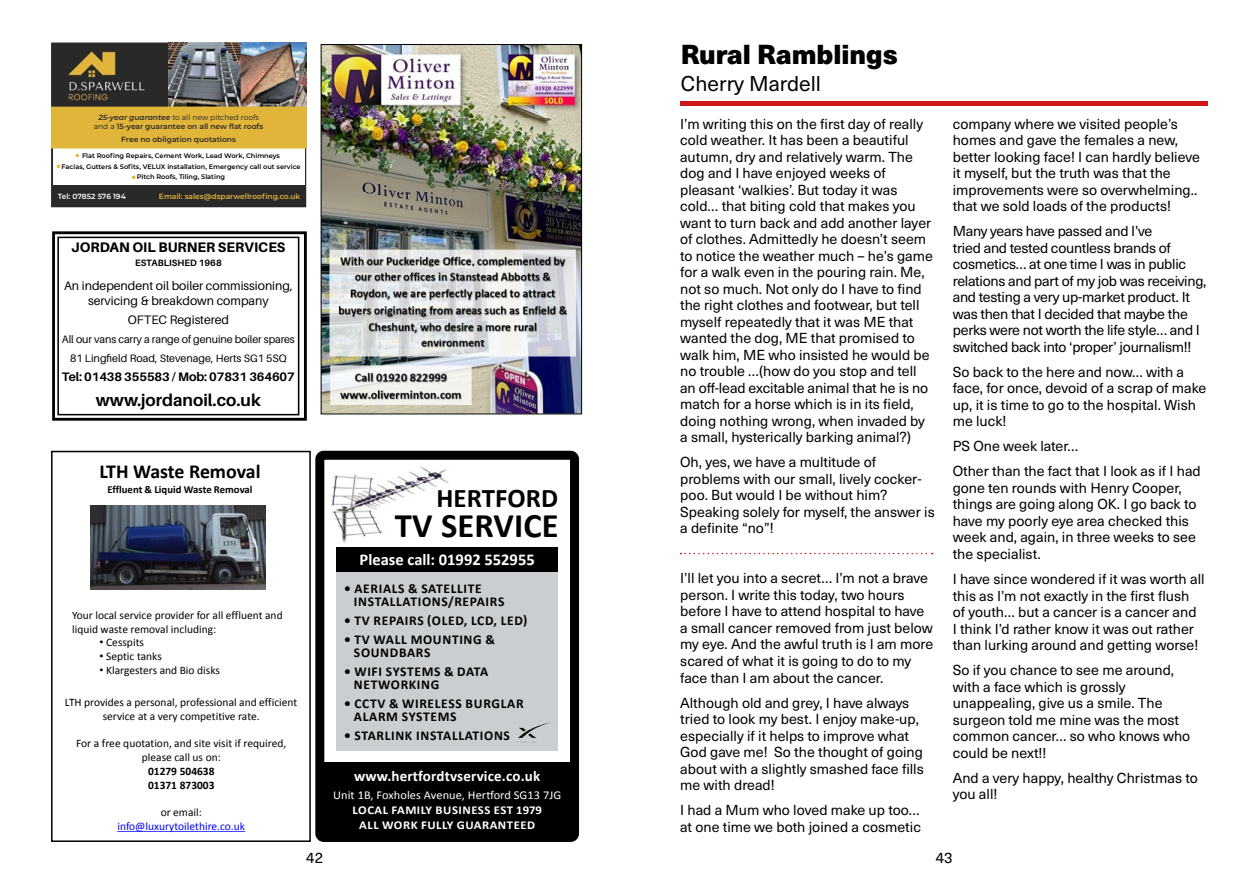
<style>
.page{position:relative;width:1259px;height:893px;background:#fff}
.page>*{position:absolute;margin:0;border:0;box-sizing:border-box;transform-origin:0 0}
.t1{font:700 34.5px "Calibri";letter-spacing:.005em;color:#000}
.t2{font:900 27px "Neue Haas Unica W1 G";color:#000}
.t3{font:700 27px "Calibri";letter-spacing:.005em;color:#000}
.t4{font:21px "Neue Haas Unica W1 G";color:#000}
.t5{font:700 19.8px "Calibri";letter-spacing:-.005em;color:#000}
.t6{font:700 16.95px "Aileron";color:#000}
.t7{font:700 16.5px "Calibri";color:#fff}
.t8{font:700 15px "Calibri";letter-spacing:.01em;color:#fff}
.t9{font:15px "Neue Haas Unica W1 G";color:#000}
.t10{font:14.25px/16.5px "Neue Haas Unica W1 G";color:#000}
.t11{font:14.25px/16.5px "Neue Haas Unica W1 G";letter-spacing:-.02em;color:#000}
.t12{font:800 13.8px "Aileron";color:#000}
.t13{font:700 13.5px/12.8px "Calibri";letter-spacing:.05em;color:#000}
.t14{font:12.3px/14.7px "Aileron";color:#000;text-align:center}
.t15{font:700 12.3px "Aileron";letter-spacing:-.01em;color:#000}
.t16{font:700 12px/15px "Calibri";letter-spacing:.04em;color:#fff;text-align:center;scale:1.06 1}
.t17{font:12px "Calibri";letter-spacing:.005em;color:#fff}
.t18{font:11.4px/13.8px "Calibri";color:#000;text-align:center}
.t19{font:11.4px "Calibri";color:#00f}
.t20{font:700 11.4px/13.8px "Calibri";letter-spacing:-.005em;color:#000}
.t21{font:10.8px/19px "Aileron";letter-spacing:-.01em;color:#000;text-align:center}
.t22{font:700 10.65px "Calibri";color:#000}
.t23{font:700 9.15px "Aileron";color:#000}
.t24{font:600 7.5px/9.3px "Montserrat";color:#292929;text-align:center}
.t25{font:600 7.5px "Montserrat";color:#e1b43a}
.t26{font:600 7.5px "Montserrat";color:#fff}
.t27{font:600 6.6px/10.8px "Montserrat";color:#000;text-align:center}
.s1{font-style:italic}
.s2{font-weight:300}
.s3{font-family:"Arial"}
</style>
<div class="page">
<svg style="left:117px;top:831px;width:128px;height:1px"></svg>
<img style="left:90px;top:506px;width:176px;height:83px">
<div style="left:51px;top:451px;width:260px;height:391px;border:2px solid #000"></div>
<div style="left:57px;top:237px;width:242px;height:178px;border:2px solid #000"></div>
<div style="left:52px;top:231px;width:255px;height:190px;border:3px solid #000"></div>
<img style="left:323px;top:46px;width:257px;height:366px">
<div style="left:321px;top:44px;width:261px;height:370px;border:1px solid #000"></div>
<div style="left:51px;top:43px;width:255px;height:164px;background:#292929"></div>
<div style="left:53px;top:138px;width:251px;height:47px;background:#fff"></div>
<img style="left:63px;top:45px;width:88px;height:60px">
<img style="left:168px;top:43px;width:139px;height:73px">
<div style="left:51px;top:107px;width:255px;height:41px;background:#e1b43a"></div>
<div style="left:315px;top:451px;width:264px;height:391px;border:9px solid #000;border-radius:4px"></div>
<img style="left:331px;top:467px;width:118px;height:77px">
<div style="left:319px;top:762px;width:255px;height:75px;background:#000"></div>
<div style="left:336px;top:557px;width:222px;height:194px;background:#caced0"></div>
<div style="left:336px;top:547px;width:222px;height:25px;background:#000"></div>
<img style="left:517px;top:722px;width:34px;height:21px">
<hr style="left:680px;top:101px;width:528px;height:4px;background:#cd1719">
<svg style="left:680px;top:553px;width:253px;height:1px"></svg>
<p class="t24" style="left:94px;top:112px;width:171px"><span class="s1">25-year guarantee</span> <span class="s2">to all new pitched roofs and a</span> 15-year guarantee on all new flat roofs</p>
<p class="t24" style="left:121px;top:134px;width:116px">Free no obligation quotations</p>
<p class="t27" style="left:61px;top:150px;width:241px">Flat Roofing Repairs, Cement Work, Lead Work, Chimneys<br>Facias, Gutters &amp; Sofits, VELUX installation, Emergency call out service<br>Pitch Roofs, Tiling, Slating</p>
<p class="t26" style="left:58px;top:191px;width:70px">Tel: 07852 576 194</p>
<p class="t25" style="left:159px;top:191px;width:143px">Email: sales@dsparwellroofing.co.uk</p>
<p class="t12" style="left:71px;top:239px;width:216px">JORDAN OIL BURNER SERVICES</p>
<p class="t23" style="left:135px;top:258px;width:88px">ESTABLISHED 1968</p>
<p class="t14" style="left:64px;top:278px;width:230px">An independent oil boiler commissioning, servicing &amp; breakdown company</p>
<p class="t14" style="left:128px;top:312px;width:103px">OFTEC Registered</p>
<p class="t21" style="left:62px;top:330px;width:234px">All our vans carry a range of genuine boiler spares<br>81 Lingfield Road, Stevenage, Herts SG1 5SQ</p>
<p class="t15" style="left:62px;top:370px;width:234px">Tel: 01438 355583 / Mob: 07831 364607</p>
<p class="t6" style="left:96px;top:390px;width:166px">www.jordanoil.co.uk</p>
<h3 class="t5" style="left:99px;top:459px;width:163px">LTH Waste Removal</h3>
<p class="t22" style="left:107px;top:483px;width:146px">Effluent &amp; Liquid Waste Removal</p>
<p class="t18" style="left:72px;top:608px;width:212px;text-align:left">Your local service provider for all effluent and liquid waste removal including:</p>
<p class="t18" style="left:100px;top:636px;width:46px"><span class="s3">•</span> Cesspits</p>
<p class="t18" style="left:100px;top:649px;width:64px"><span class="s3">•</span> Septic tanks</p>
<p class="t18" style="left:100px;top:663px;width:122px"><span class="s3">•</span> Klargesters and Bio disks</p>
<p class="t18" style="left:65px;top:696px;width:234px">LTH provides a personal, professional and efficient service at a very competitive rate.</p>
<p class="t18" style="left:76px;top:737px;width:211px">For a free quotation, and site visit if required, please call us on:</p>
<p class="t20" style="left:148px;top:764px;width:68px">01279 504638<br>01371 873003</p>
<p class="t18" style="left:161px;top:805px;width:43px">or email:</p>
<p class="t19" style="left:117px;top:819px;width:129px">info@luxurytoilethire.co.uk</p>
<h2 class="t3" style="left:436px;top:480px;width:123px">HERTFORD</h2>
<h1 class="t1" style="left:395px;top:503px;width:165px">TV SERVICE</h1>
<p class="t7" style="left:360px;top:549px;width:177px">Please call: 01992 552955</p>
<p class="t13" style="left:354px;top:582px;width:152px;text-indent:-10px">• AERIALS &amp; SATELLITE<br>INSTALLATIONS/REPAIRS</p>
<p class="t13" style="left:344px;top:614px;width:185px">• TV REPAIRS (OLED, LCD, LED)</p>
<p class="t13" style="left:354px;top:633px;width:142px;text-indent:-10px">• TV WALL MOUNTING &amp;<br>SOUNDBARS</p>
<p class="t13" style="left:354px;top:665px;width:136px;text-indent:-10px">• WIFI SYSTEMS &amp; DATA<br>NETWORKING</p>
<p class="t13" style="left:354px;top:697px;width:171px;text-indent:-10px">• CCTV &amp; WIRELESS BURGLAR<br>ALARM SYSTEMS</p>
<p class="t13" style="left:344px;top:729px;width:167px">• STARLINK INSTALLATIONS</p>
<p class="t8" style="left:354px;top:766px;width:188px">www.hertfordtvservice.co.uk</p>
<p class="t17" style="left:333px;top:788px;width:229px">Unit 1B, Foxholes Avenue, Hertford SG13 7JG</p>
<p class="t16" style="left:352px;top:803px;width:180px">LOCAL FAMILY BUSINESS EST 1979<br>ALL WORK FULLY GUARANTEED</p>
<h2 class="t2" style="left:681px;top:33px;width:218px">Rural Ramblings</h2>
<h3 class="t4" style="left:681px;top:68px;width:141px">Cherry Mardell</h3>
<p class="t10" style="left:680px;top:115px;width:254px">I’m writing this on the first day of really cold weather. It has been a beautiful autumn, dry and relatively warm. The dog and I have enjoyed weeks of pleasant ‘walkies’. But today it was cold… that biting cold that makes you want to turn back and add another layer of clothes. Admittedly he doesn’t seem to notice the weather much – he’s game for a walk even in the pouring rain. Me, not so much. Not only do I have to find the right clothes and footwear, but tell myself repeatedly that it was ME that wanted the dog, ME that promised to walk him, ME who insisted he would be no trouble …(how do you stop and tell an off-lead excitable animal that he is no match for a horse which is in its field, doing nothing wrong, when invaded by a small, hysterically barking animal?)</p>
<p class="t10" style="left:680px;top:453px;width:256px">Oh, yes, we have a multitude of problems with our small, lively cocker&shy;poo. But would I be without him?<br>Speaking solely for myself, the answer is a definite “no”!</p>
<p class="t10" style="left:680px;top:569px;width:254px">I’ll let you into a secret… I’m not a brave person. I write this today, two hours before I have to attend hospital to have a small cancer removed from just below my eye. And the awful truth is I am more scared of what it is going to do to my face than I am about the cancer.</p>
<p class="t10" style="left:680px;top:693px;width:245px">Although old and grey, I have always tried to look my best. I enjoy make-up, especially if it helps to improve what God gave me! So the thought of going about with a slightly smashed face fills me with dread!</p>
<p class="t10" style="left:680px;top:801px;width:242px">I had a Mum who loved make up too… at one time we both joined a cosmetic</p>
<p class="t10" style="left:952px;top:115px;width:249px">company where we visited people’s homes and gave the females a new, better looking face! I can hardly believe it myself, but the truth was that the improvements were so overwhelming.. that we sold loads of the products!</p>
<p class="t11" style="left:952px;top:222px;width:255px">Many years have passed and I’ve<br>tried and tested countless brands of cosmetics… at one time I was in public relations and part of my job was receiving, and testing a very up-market product. It was then that I decided that maybe the perks were not worth the life style… and I switched back into ‘proper’ journalism!!</p>
<p class="t10" style="left:952px;top:363px;width:255px">So back to the here and now… with a face, for once, devoid of a scrap of make up, it is time to go to the hospital. Wish me luck!</p>
<p class="t10" style="left:952px;top:433px;width:250px;line-height:25px">PS One week later…<br>Other than the fact that I look as if I had</p>
<p class="t10" style="left:952px;top:479px;width:245px">gone ten rounds with Henry Cooper, things are going along OK. I go back to have my poorly eye area checked this week and, again, in three weeks to see the specialist.</p>
<p class="t10" style="left:952px;top:570px;width:253px">I have since wondered if it was worth all this as I’m not exactly in the first flush of youth… but a cancer is a cancer and<br>I think I’d rather know it was out rather than lurking around and getting worse!</p>
<p class="t10" style="left:952px;top:661px;width:239px">So if you chance to see me around, with a face which is grossly unappealing, give us a smile. The surgeon told me mine was the most common cancer… so who knows who could be next!!</p>
<p class="t10" style="left:952px;top:768px;width:246px">And a very happy, healthy Christmas to you all!</p>
<p class="t9" style="left:306px;top:847px;width:18px">42</p>
<p class="t9" style="left:936px;top:847px;width:18px">43</p>
</div>
